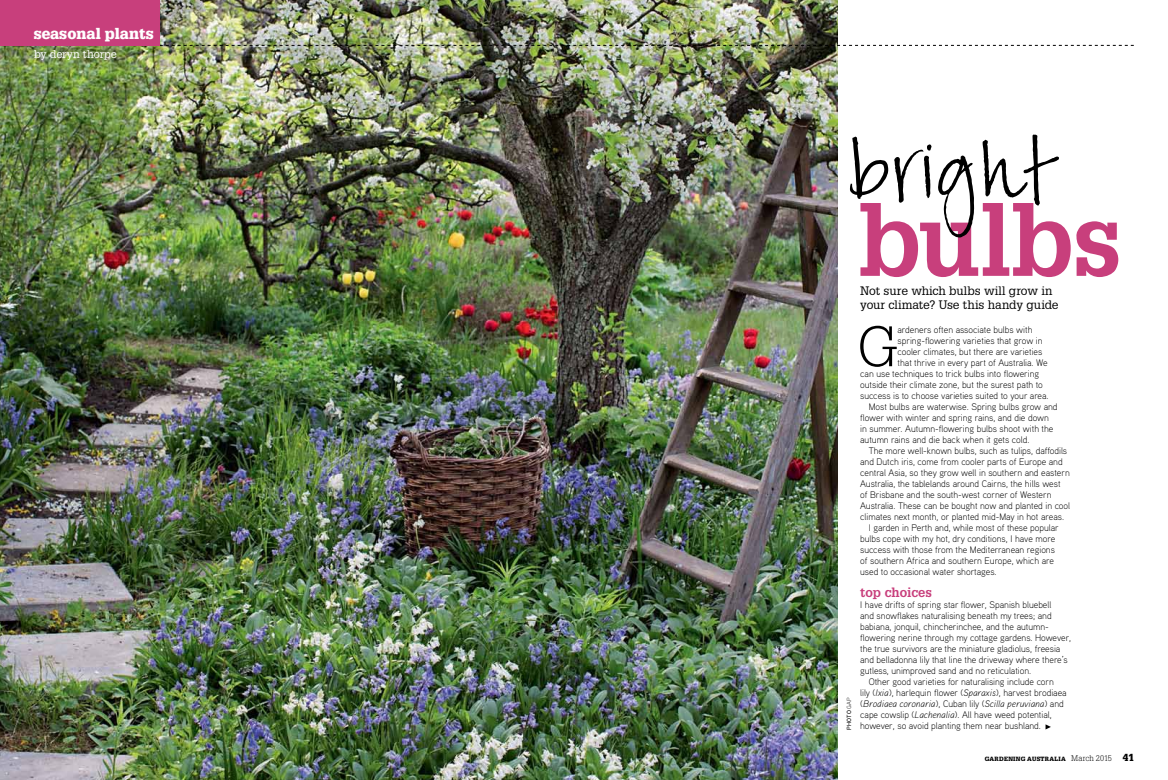
<style>
.page{position:relative;width:1168px;height:780px;background:#fff}
.page>*{position:absolute;margin:0;border:0;box-sizing:border-box;transform-origin:0 0}
.t1{font:700 100px "Glypha LT Std";letter-spacing:-.02em;color:#c83f7c}
.t2{font:89.2px "Jackie Sue BF";letter-spacing:.025em;color:#000}
.t3{font:300 55.6px "Glypha LT Std";color:#000}
.t4{font:900 15px "Glypha LT Std";color:#fff}
.t5{font:700 13px "Glypha LT Std";color:#c83f7c}
.t6{font:12px/14px "Glypha LT Std";color:#000}
.t7{font:11px "Glypha LT Std";letter-spacing:-.005em;color:#fff}
.t8{font:300 9.5px "Aaux Pro OT";color:#000}
.t9{font:italic 300 9.5px "Aaux Pro OT";color:#000}
.t10{font:900 6px "Glypha LT Std";letter-spacing:.045em;color:#000}
.t11{font:500 6px "Aaux Pro OT";letter-spacing:.015em;color:#000}
.s1{font-weight:300}
.s2{font-style:italic}
.s3{font-style:normal}
.s4{font-weight:300;font-size:8px}
.s5{font-size:10px}
</style>
<div class="page">
<img style="left:0;top:0;width:837px;height:780px">
<svg style="left:0;top:45px;width:1134px;height:1px"></svg>
<div style="left:0;top:0;width:159px;height:45px;background:#c83f7c"></div>
<svg style="left:1045px;top:724px;width:6px;height:5px"></svg>
<h3 class="t4" style="left:34px;top:25px;width:122px">seasonal plants</h3>
<p class="t7" style="left:34px;top:47px;width:84px">by deryn thorpe</p>
<h2 class="t2" style="left:849px;top:117px;width:204px">bright</h2>
<h1 class="t1" style="left:858px;top:178px;width:265px">bulbs</h1>
<p class="t11" style="left:845px;top:729px;width:34px;rotate:-90deg">photo <span class="s1">GAP</span></p>
<p class="t6" style="left:860px;top:283px;width:200px">Not sure which bulbs will grow in your climate? Use this handy guide</p>
<h3 class="t3" style="left:857px;top:315px;width:42px">G</h3>
<p class="t8" style="left:897px;top:324px;width:136px">ardeners often associate bulbs with</p>
<p class="t8" style="left:897px;top:335px;width:146px">spring-flowering varieties that grow in</p>
<p class="t8" style="left:897px;top:346px;width:146px">cooler climates, but there are varieties</p>
<p class="t8" style="left:897px;top:357px;width:152px">that thrive in every part of Australia. We</p>
<p class="t8" style="left:860px;top:368px;width:180px">can use techniques to trick bulbs into flowering</p>
<p class="t8" style="left:860px;top:379px;width:184px">outside their climate zone, but the surest path to</p>
<p class="t8" style="left:860px;top:390px;width:190px">success is to choose varieties suited to your area.</p>
<p class="t8" style="left:869px;top:401px;width:190px">Most bulbs are waterwise. Spring bulbs grow and</p>
<p class="t8" style="left:860px;top:412px;width:190px">flower with winter and spring rains, and die down</p>
<p class="t8" style="left:860px;top:423px;width:195px">in summer. Autumn-flowering bulbs shoot with the</p>
<p class="t8" style="left:860px;top:434px;width:171px">autumn rains and die back when it gets cold.</p>
<p class="t8" style="left:869px;top:445px;width:200px">The more well-known bulbs, such as tulips, daffodils</p>
<p class="t8" style="left:860px;top:456px;width:204px">and Dutch iris, come from cooler parts of Europe and</p>
<p class="t8" style="left:860px;top:467px;width:211px">central Asia, so they grow well in southern and eastern</p>
<p class="t8" style="left:860px;top:478px;width:202px">Australia, the tablelands around Cairns, the hills west</p>
<p class="t8" style="left:860px;top:489px;width:193px">of Brisbane and the south-west corner of Western</p>
<p class="t8" style="left:860px;top:500px;width:211px">Australia. These can be bought now and planted in cool</p>
<p class="t8" style="left:860px;top:511px;width:205px">climates next month, or planted mid-May in hot areas.</p>
<p class="t8" style="left:869px;top:522px;width:192px">I garden in Perth and, while most of these popular</p>
<p class="t8" style="left:860px;top:533px;width:196px">bulbs cope with my hot, dry conditions, I have more</p>
<p class="t8" style="left:860px;top:544px;width:196px">success with those from the Mediterranean regions</p>
<p class="t8" style="left:860px;top:555px;width:195px">of southern Africa and southern Europe, which are</p>
<p class="t8" style="left:860px;top:566px;width:138px">used to occasional water shortages.</p>
<h3 class="t5" style="left:860px;top:584px;width:73px">top choices</h3>
<p class="t8" style="left:860px;top:599px;width:193px">I have drifts of spring star flower, Spanish bluebell</p>
<p class="t8" style="left:860px;top:610px;width:193px">and snowflakes naturalising beneath my trees; and</p>
<p class="t8" style="left:860px;top:621px;width:190px">babiana, jonquil, chincherinchee, and the autumn-</p>
<p class="t8" style="left:860px;top:632px;width:212px">flowering nerine through my cottage gardens. However,</p>
<p class="t8" style="left:860px;top:643px;width:202px">the true survivors are the miniature gladiolus, freesia</p>
<p class="t8" style="left:860px;top:654px;width:209px">and belladonna lily that line the driveway where there’s</p>
<p class="t8" style="left:860px;top:665px;width:173px">gutless, unimproved sand and no reticulation.</p>
<p class="t8" style="left:869px;top:676px;width:187px">Other good varieties for naturalising include corn</p>
<p class="t8" style="left:860px;top:687px;width:208px">lily (<span class="s2">Ixia</span>), harlequin flower (<span class="s2">Sparaxis</span>), harvest brodiaea</p>
<p class="t9" style="left:860px;top:698px;width:205px"><span class="s3">(</span>Brodiaea coronaria<span class="s3">), Cuban lily (</span>Scilla peruviana<span class="s3">) and</span></p>
<p class="t8" style="left:860px;top:709px;width:193px">cape cowslip (<span class="s2">Lachenalia</span>). All have weed potential,</p>
<p class="t8" style="left:860px;top:720px;width:182px">however, so avoid planting them near bushland.</p>
<p class="t10" style="left:985px;top:755px;width:151px">GARDENING AUSTRALIA <span class="s4">March 2015</span> <span class="s5">41</span></p>
</div>
